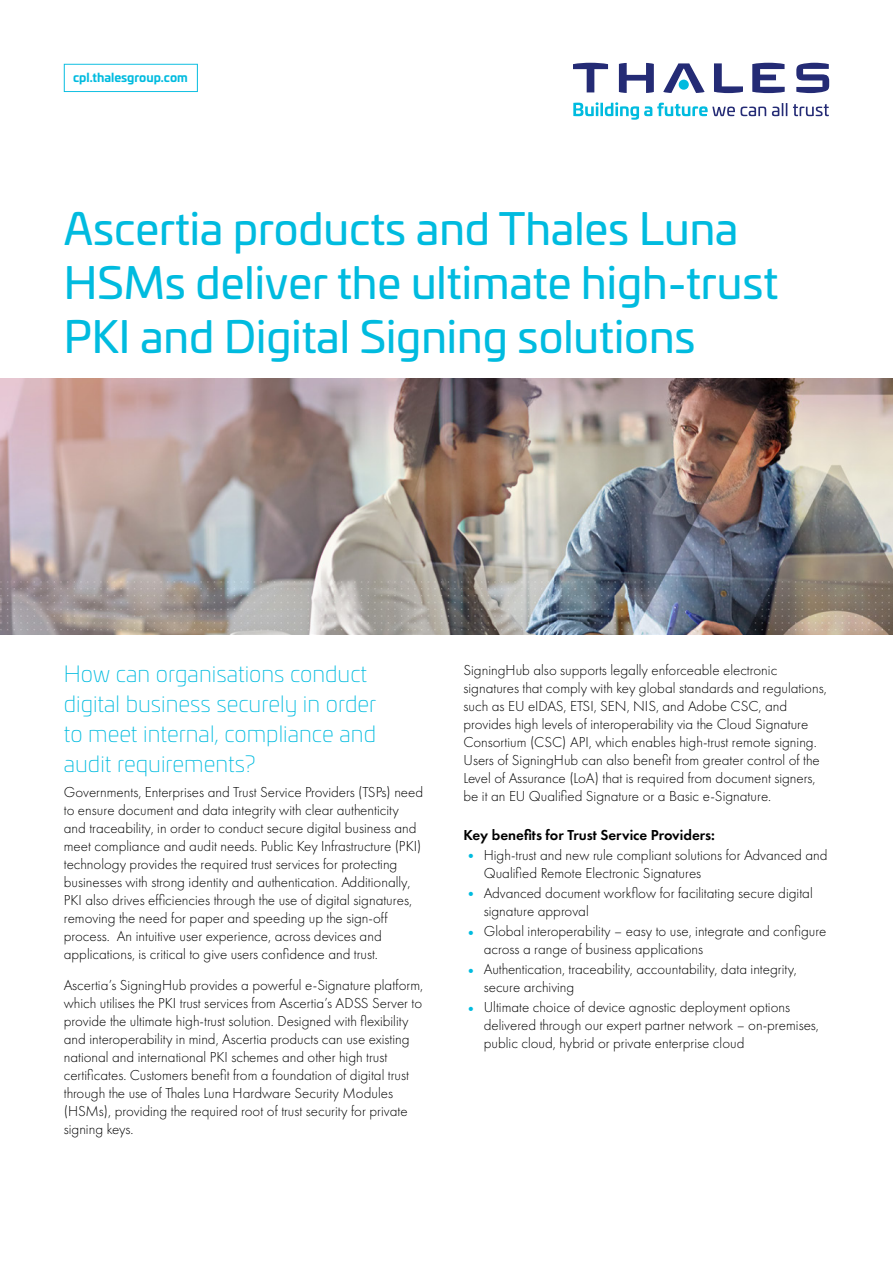
<style>
.page{position:relative;width:893px;height:1263px;background:#fff}
.page>*{position:absolute;margin:0;border:0;box-sizing:border-box;transform-origin:0 0}
.t1{font:43.5px/54px "Univia Pro";color:#00bbdf}
.t2{font:200 22.5px/30px "Univia Pro";color:#00bbdf}
.t3{font:300 15px/18px "Futura PT";color:#000}
.t4{font:600 15px "Futura PT";color:#000}
.t5{font:700 12px "Univia Pro";color:#00bbdf}
.s1{font-weight:400;color:#00bbdf}
</style>
<div class="page">
<img style="left:0;top:378px;width:893px;height:257px">
<svg style="left:64px;top:64px;width:134px;height:28px"></svg>
<svg style="left:796px;top:63px;width:33px;height:30px"></svg>
<svg style="left:752px;top:63px;width:33px;height:30px"></svg>
<svg style="left:714px;top:63px;width:29px;height:30px"></svg>
<svg style="left:663px;top:63px;width:42px;height:30px"></svg>
<div style="left:679px;top:80px;width:10px;height:10px;background:#00bbdf;border-radius:50%"></div>
<svg style="left:619px;top:63px;width:35px;height:30px"></svg>
<svg style="left:573px;top:63px;width:35px;height:29px"></svg>
<svg style="left:573px;top:102px;width:193px;height:18px"></svg>
<svg style="left:772px;top:103px;width:15px;height:13px"></svg>
<svg style="left:793px;top:104px;width:36px;height:12px"></svg>
<p class="t5" style="left:73px;top:68px;width:116px">cpl.thalesgroup.com</p>
<h1 class="t1" style="left:64px;top:200px;width:716px">Ascertia products and Thales Luna<br>HSMs deliver the ultimate high-trust<br>PKI and Digital Signing solutions</h1>
<h2 class="t2" style="left:64px;top:658px;width:314px">How can organisations conduct digital business securely in order to meet internal, compliance and audit requirements?</h2>
<p class="t3" style="left:64px;top:783px;width:361px">Governments, Enterprises and Trust Service Providers (TSPs) need to ensure document and data integrity with clear authenticity and traceability, in order to conduct secure digital business and meet compliance and audit needs. Public Key Infrastructure (PKI) technology provides the required trust services for protecting businesses with strong identity and authentication. Additionally, PKI also drives efficiencies through the use of digital signatures, removing the need for paper and speeding up the sign-off process. An intuitive user experience, across devices and applications, is critical to give users confidence and trust.</p>
<p class="t3" style="left:64px;top:976px;width:361px">Ascertia’s SigningHub provides a powerful e-Signature platform, which utilises the PKI trust services from Ascertia’s ADSS Server to provide the ultimate high-trust solution. Designed with flexibility and interoperability in mind, Ascertia products can use existing national and international PKI schemes and other high trust certificates. Customers benefit from a foundation of digital trust through the use of Thales Luna Hardware Security Modules (HSMs), providing the required root of trust security for private signing keys.</p>
<p class="t3" style="left:463px;top:661px;width:365px">SigningHub also supports legally enforceable electronic signatures that comply with key global standards and regulations, such as EU eIDAS, ETSI, SEN, NIS, and Adobe CSC, and provides high levels of interoperability via the Cloud Signature Consortium (CSC) API, which enables high-trust remote signing.<br>Users of SigningHub can also benefit from greater control of the Level of Assurance (LoA) that is required from document signers, be it an EU Qualified Signature or a Basic e-Signature.</p>
<p class="t4" style="left:463px;top:825px;width:253px">Key benefits for Trust Service Providers:</p>
<p class="t3" style="left:484px;top:846px;width:345px;text-indent:-20px"><span class="s1">•</span> High-trust and new rule compliant solutions for Advanced and<br>Qualified Remote Electronic Signatures</p>
<p class="t3" style="left:484px;top:884px;width:330px;text-indent:-20px"><span class="s1">•</span> Advanced document workflow for facilitating secure digital signature approval</p>
<p class="t3" style="left:484px;top:922px;width:344px;text-indent:-20px"><span class="s1">•</span> Global interoperability – easy to use, integrate and configure across a range of business applications</p>
<p class="t3" style="left:484px;top:960px;width:315px;text-indent:-20px"><span class="s1">•</span> Authentication, traceability, accountability, data integrity, secure archiving</p>
<p class="t3" style="left:484px;top:998px;width:337px;text-indent:-20px"><span class="s1">•</span> Ultimate choice of device agnostic deployment options delivered through our expert partner network – on-premises, public cloud, hybrid or private enterprise cloud</p>
</div>
